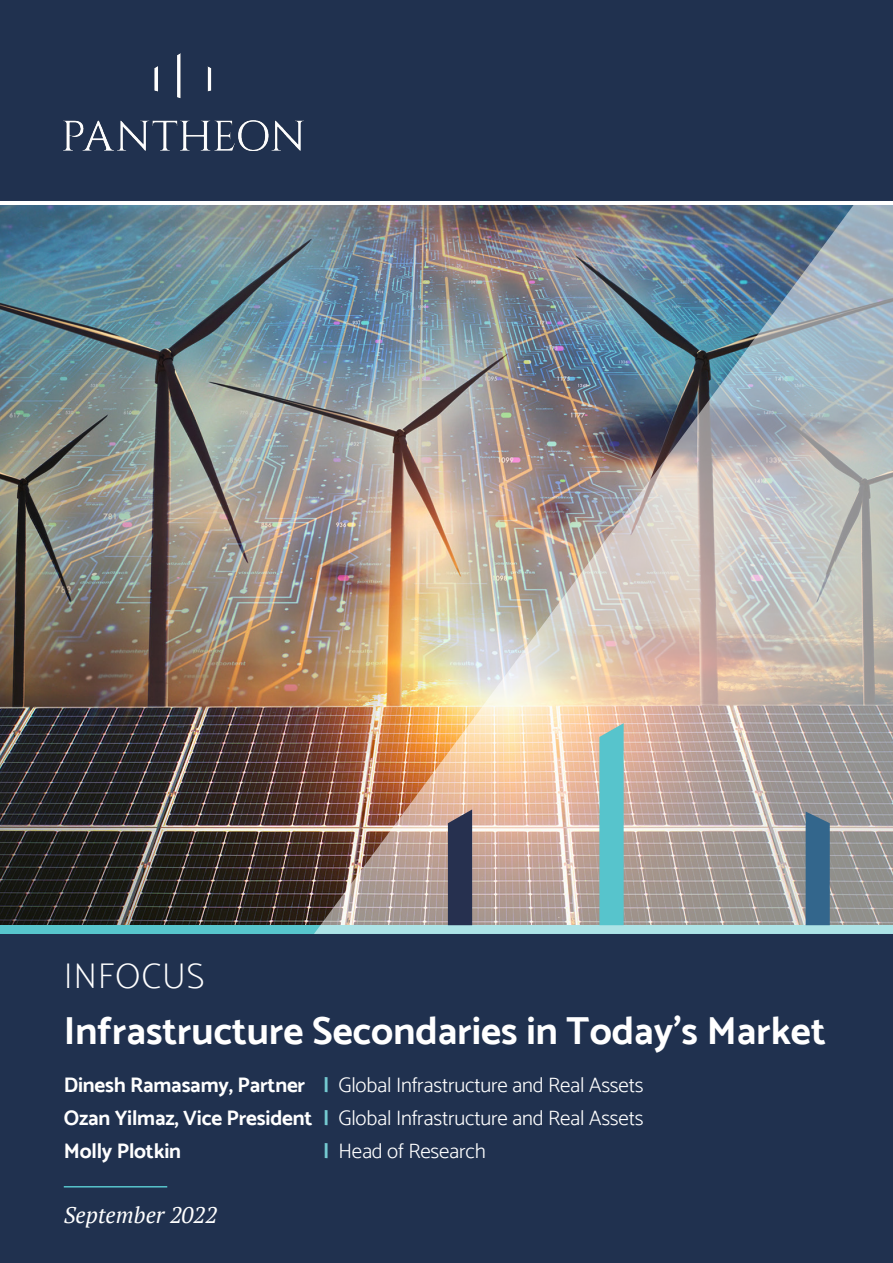
<style>
.page{position:relative;width:893px;height:1263px;background:#fff}
.page>*{position:absolute;margin:0;border:0;box-sizing:border-box;transform-origin:0 0}
.t1{font:700 39px "Catamaran";color:#fff}
.t2{font:100 36px "Catamaran";letter-spacing:.02em;color:#fff}
.t3{font:italic 22.5px "PT Serif";color:#fff}
.t4{font:300 21px/33px "Catamaran";letter-spacing:-.01em;color:#fff;text-align:justify}
.s1{font-weight:700}
.s2{font-weight:700;color:#75ccd3}
</style>
<div class="page">
<div style="left:0;top:934px;width:893px;height:329px;background:#20314f"></div>
<hr style="left:64px;top:1186px;width:103px;height:1px;background:#57c5cc">
<img style="left:0;top:205px;width:314px;height:720px">
<div style="left:0;top:925px;width:893px;height:9px;background:#57c5cc"></div>
<img style="left:314px;top:205px;width:579px;height:729px">
<div style="left:0;top:0;width:893px;height:201px;background:#20314f"></div>
<img style="left:64px;top:53px;width:240px;height:98px">
<div style="left:448px;top:809px;width:24px;height:116px;background:#26304f"></div>
<svg style="left:599px;top:723px;width:25px;height:202px;background:#5fc3c9"></svg>
<svg style="left:806px;top:811px;width:24px;height:114px;background:#39698c"></svg>
<h2 class="t2" style="left:64px;top:954px;width:142px">INFOCUS</h2>
<h1 class="t1" style="left:64px;top:1008px;width:764px">Infrastructure Secondaries in Today’s Market</h1>
<p class="t4" style="left:64px;top:1068px;width:581px"><span class="s1">Dinesh Ramasamy, Partner</span> <span class="s2">|</span> Global Infrastructure and Real Assets <span class="s1">Ozan Yilmaz, Vice President</span> <span class="s2">|</span> Global Infrastructure and Real Assets <span class="s1">Molly Plotkin</span></p>
<p class="t4" style="left:323px;top:1134px;width:164px"><span class="s2">|</span> Head of Research</p>
<p class="t3" style="left:64px;top:1200px;width:155px">September 2022</p>
</div>
